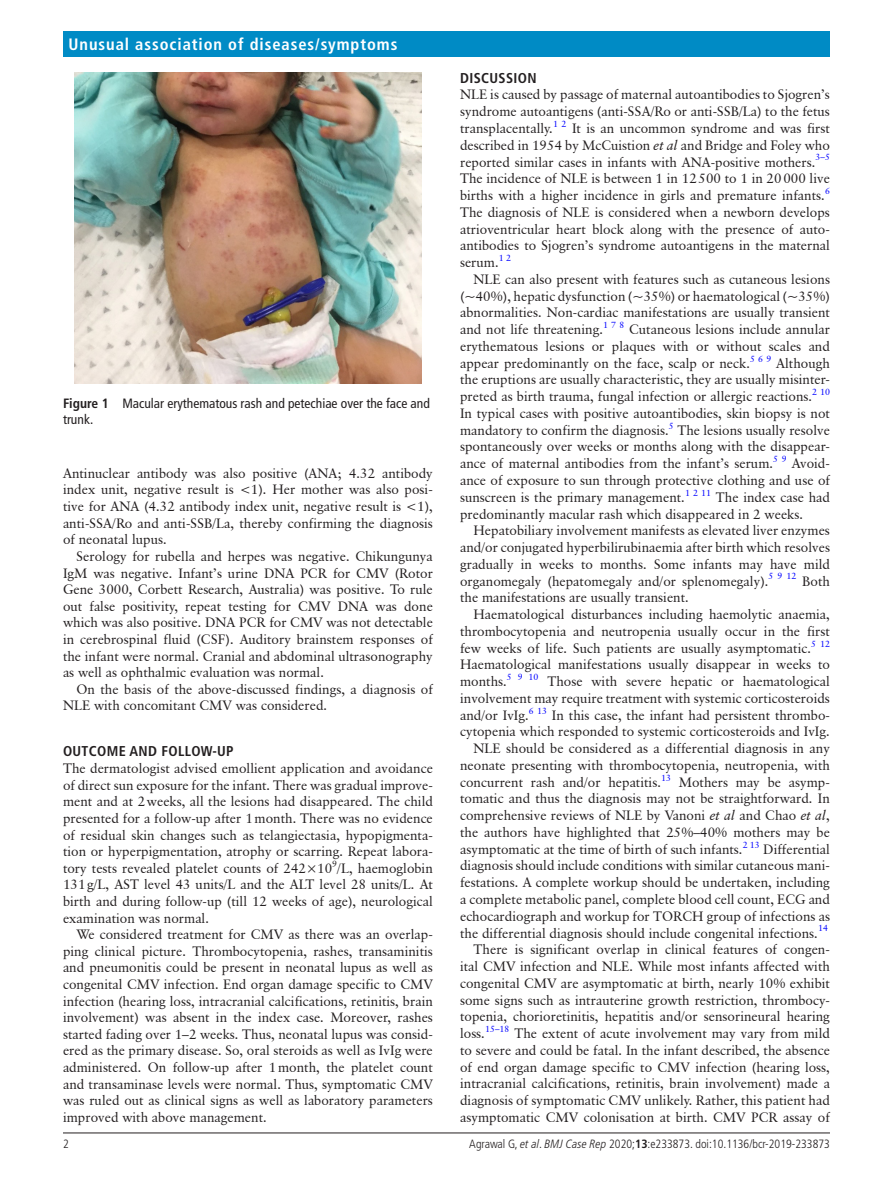
<style>
.page{position:relative;width:893px;height:1191px;background:#fff}
.page>*{position:absolute;margin:0;border:0;box-sizing:border-box;transform-origin:0 0}
.t1{font:700 condensed 16.5px "Frutiger LT Pro";letter-spacing:.055em;color:#fff}
.t2{font:700 condensed 14.25px "Frutiger LT Pro";letter-spacing:.025em;color:#231f20}
.t3{font:13.5px/16.8px "Classical Garamond BT";color:#231f20;text-align:justify}
.t4{font:condensed 13.5px/16.5px "Frutiger LT Pro";color:#231f20}
.t5{font:300 condensed 12px "Frutiger LT Pro";color:#231f20}
.t6{font:9px "Classical Garamond BT";color:#231f20}
.s1{font-weight:700}
.s2{font-style:italic}
</style>
<div class="page">
<hr style="left:63px;top:1132px;width:767px;height:1px;background:#231f20">
<div style="left:63px;top:31px;width:767px;height:25px;background:#008bc5"></div>
<img style="left:74px;top:72px;width:348px;height:312px">
<p class="t1" style="left:69px;top:34px;width:330px">Unusual association of diseases/symptoms</p>
<p class="t4" style="left:63px;top:395px;width:368px"><span class="s1">Figure 1</span> Macular erythematous rash and petechiae over the face and trunk.</p>
<p class="t3" style="left:63px;top:464px;width:371px">Antinuclear antibody was also positive (ANA; 4.32 antibody index unit, negative result is &lt;1). Her mother was also posi&shy;tive for ANA (4.32 antibody index unit, negative result is &lt;1), anti-SSA/Ro and anti-SSB/La, thereby confirming the diagnosis of neonatal lupus.</p>
<p class="t3" style="left:63px;top:548px;width:371px;text-indent:14px">Serology for rubella and herpes was negative. Chikungunya IgM was negative. Infant’s urine DNA PCR for CMV (Rotor Gene 3000, Corbett Research, Australia) was positive. To rule out false positivity, repeat testing for CMV DNA was done which was also positive. DNA PCR for CMV was not detectable in cerebrospinal fluid (CSF). Auditory brainstem responses of the infant were normal. Cranial and abdominal ultrasonography as well as ophthalmic evaluation was normal.</p>
<p class="t3" style="left:63px;top:680px;width:371px;text-indent:14px">On the basis of the above-discussed findings, a diagnosis of<br>NLE with concomitant CMV was considered.</p>
<p class="t2" style="left:63px;top:743px;width:10px">Outc</p>
<p class="t2" style="left:97px;top:743px;width:138px">ome and follow-up</p>
<p class="t3" style="left:63px;top:760px;width:371px">The dermatologist advised emollient application and avoidance of direct sun exposure for the infant. There was gradual improve&shy;ment and at 2weeks, all the lesions had disappeared. The child presented for a follow-up after 1month. There was no evidence of residual skin changes such as telangiectasia, hypopigmenta&shy;tion or hyperpigmentation, atrophy or scarring. Repeat labora&shy;tory tests revealed platelet counts of 242×10 /L, haemoglobin</p>
<p class="t6" style="left:332px;top:858px;width:6px">9</p>
<p class="t3" style="left:63px;top:876px;width:371px">131g/L, AST level 43 units/L and the ALT level 28 units/L. At birth and during follow-up (till 12 weeks of age), neurological examination was normal.</p>
<p class="t3" style="left:63px;top:926px;width:371px;text-indent:14px">We considered treatment for CMV as there was an overlap&shy;ping clinical picture. Thrombocytopenia, rashes, transaminitis and pneumonitis could be present in neonatal lupus as well as congenital CMV infection. End organ damage specific to CMV infection (hearing loss, intracranial calcifications, retinitis, brain involvement) was absent in the index case. Moreover, rashes started fading over 1–2 weeks. Thus, neonatal lupus was consid&shy;ered as the primary disease. So, oral steroids as well as IvIg were administered. On follow-up after 1month, the platelet count and transaminase levels were normal. Thus, symptomatic CMV was ruled out as clinical signs as well as laboratory parameters improved with above management.</p>
<p class="t2" style="left:460px;top:69px;width:23px">Discuss</p>
<p class="t2" style="left:513px;top:69px;width:25px">ion</p>
<p class="t3" style="left:460px;top:86px;width:371px">NLE is caused by passage of maternal autoantibodies to Sjogren’s syndrome autoantigens (anti-SSA/Ro or anti-SSB/La) to the fetus transplacentally.<sup>1</sup> <sup>2</sup> It is an uncommon syndrome and was first described in 1954 by McCuistion <span class="s2">et al</span> and Bridge and Foley who reported similar cases in infants with ANA-positive mothers.<sup>3–5<br></sup>The incidence of NLE is between 1 in 12500 to 1 in 20000 live births with a higher incidence in girls and premature infants.<sup>6<br></sup>The diagnosis of NLE is considered when a newborn develops atrioventricular heart block along with the presence of auto&shy;antibodies to Sjogren’s syndrome autoantigens in the maternal serum.<sup>1</sup> <sup>2</sup></p>
<p class="t3" style="left:460px;top:270px;width:371px;text-indent:14px">NLE can also present with features such as cutaneous lesions (~40%), hepatic dysfunction (~35%) or haematological (~35%) abnormalities. Non-cardiac manifestations are usually transient and not life threatening.<sup>1</sup> <sup>7</sup> <sup>8</sup> Cutaneous lesions include annular erythematous lesions or plaques with or without scales and appear predominantly on the face, scalp or neck.<sup>5</sup> <sup>6</sup> <sup>9</sup> Although the eruptions are usually characteristic, they are usually misinter&shy;preted as birth trauma, fungal infection or allergic reactions.<sup>2</sup> <sup>10<br></sup>In typical cases with positive autoantibodies, skin biopsy is not mandatory to confirm the diagnosis.<sup>5</sup> The lesions usually resolve spontaneously over weeks or months along with the disappear&shy;ance of maternal antibodies from the infant’s serum.<sup>5</sup> <sup>9</sup> Avoid&shy;ance of exposure to sun through protective clothing and use of sunscreen is the primary management.<sup>1</sup> <sup>2</sup> <sup>11</sup> The index case had predominantly macular rash which disappeared in 2 weeks.</p>
<p class="t3" style="left:460px;top:522px;width:371px;text-indent:14px">Hepatobiliary involvement manifests as elevated liver enzymes and/or conjugated hyperbilirubinaemia after birth which resolves gradually in weeks to months. Some infants may have mild organomegaly (hepatomegaly and/or splenomegaly).<sup>5</sup> <sup>9</sup> <sup>12</sup> Both the manifestations are usually transient.</p>
<p class="t3" style="left:460px;top:606px;width:371px;text-align:right">Haematological disturbances including haemolytic anaemia, thrombocytopenia and neutropenia usually occur in the first few weeks of life. Such patients are usually asymptomatic.<sup>5</sup> <sup>12<br></sup>Haematological manifestations usually disappear in weeks to months.<sup>5</sup> <sup>9</sup> <sup>10</sup> Those with severe hepatic or haematological involvement may require treatment with systemic corticosteroids and/or IvIg.<sup>6</sup> <sup>13</sup> In this case, the infant had persistent thrombo&shy;cytopenia which responded to systemic corticosteroids and IvIg.<br>NLE should be considered as a differential diagnosis in any neonate presenting with thrombocytopenia, neutropenia, with concurrent rash and/or hepatitis.<sup>13</sup> Mothers may be asymp&shy;tomatic and thus the diagnosis may not be straightforward. In comprehensive reviews of NLE by Vanoni <span class="s2">et al</span> and Chao <span class="s2">et al</span>, the authors have highlighted that 25%–40% mothers may be asymptomatic at the time of birth of such infants.<sup>2</sup> <sup>13</sup> Differential diagnosis should include conditions with similar cutaneous mani&shy;festations. A complete workup should be undertaken, including a complete metabolic panel, complete blood cell count, ECG and echocardiograph and workup for TORCH group of infections as the differential diagnosis should include congenital infections.<sup>14<br></sup>There is significant overlap in clinical features of congen&shy;ital CMV infection and NLE. While most infants affected with congenital CMV are asymptomatic at birth, nearly 10% exhibit some signs such as intrauterine growth restriction, thrombocy&shy;topenia, chorioretinitis, hepatitis and/or sensorineural hearing loss.<sup>15–18</sup> The extent of acute involvement may vary from mild to severe and could be fatal. In the infant described, the absence of end organ damage specific to CMV infection (hearing loss, intracranial calcifications, retinitis, brain involvement) made a diagnosis of symptomatic CMV unlikely. Rather, this patient had asymptomatic CMV colonisation at birth. CMV PCR assay of</p>
<p class="t5" style="left:63px;top:1136px;width:7px">2</p>
<p class="t5" style="left:469px;top:1136px;width:362px">Agrawal G, <span class="s2">et al</span>. <span class="s2">BMJ Case Rep</span> 2020;<span class="s1">13</span>:e233873. doi:10.1136/bcr-2019-233873</p>
</div>
